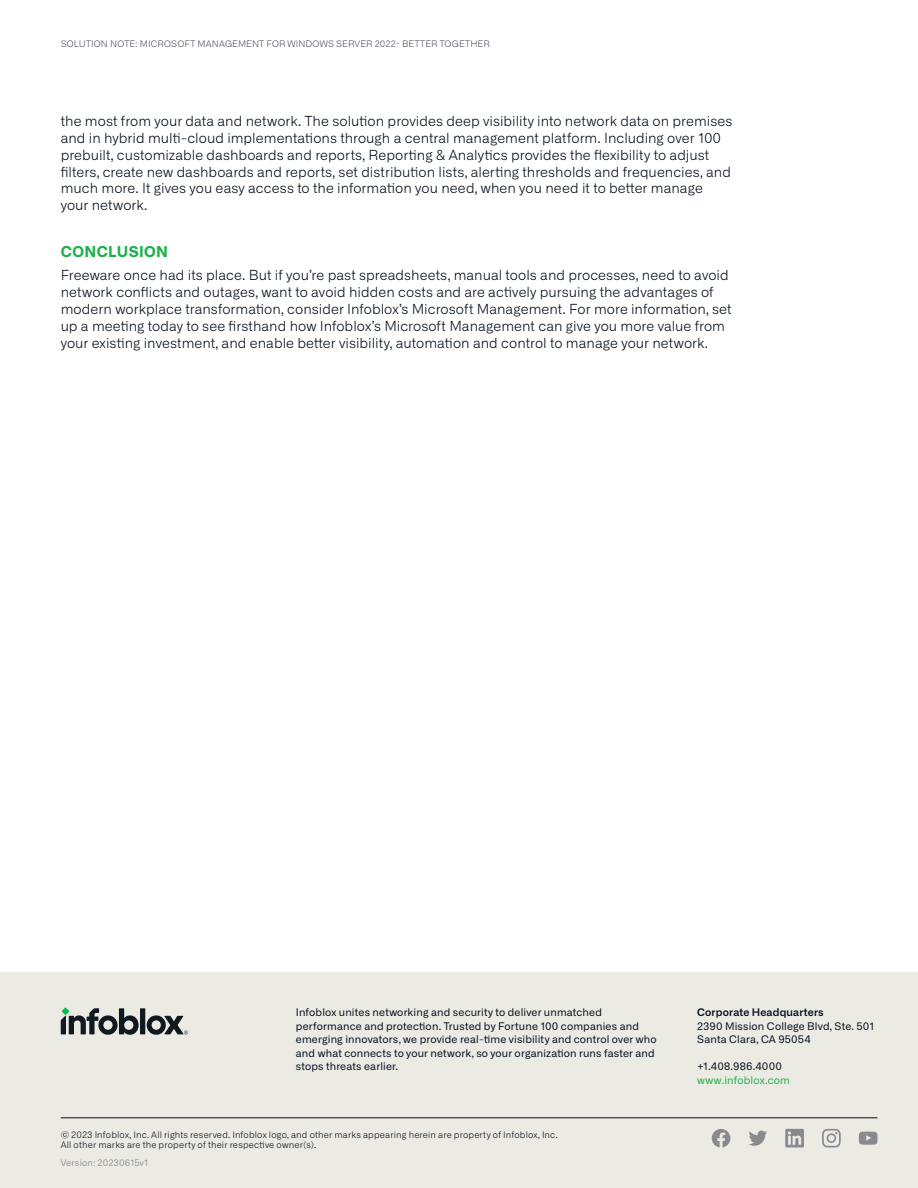
<style>
.page{position:relative;width:918px;height:1188px;background:#fff}
.page>*{position:absolute;margin:0;border:0;box-sizing:border-box;transform-origin:0 0}
.Heading_Level_1{font:700 15px "Alliance No.2";letter-spacing:.02em;color:#1eb14b}
.body_text{font:300 13.8px/16.8px "Alliance No.1";letter-spacing:.005em;color:#030f1e}
.t1{font:10.5px/13.5px "Alliance No.1";letter-spacing:.015em;color:#030f1e}
.t2{font:600 10.5px "Alliance No.1";letter-spacing:.015em;color:#030f1e}
.t3{font:10.5px "Alliance No.1";letter-spacing:.015em;color:#1eb14b}
.t4{font:300 9px/9.8px "Alliance No.1";letter-spacing:.02em;color:#030f1e}
.t5{font:300 9px "Alliance No.1";letter-spacing:.015em;color:#4d515e}
.Intro_body_text{font:300 9px "Alliance No.1";letter-spacing:.015em;color:#797b86}
</style>
<div class="page">
<div style="left:0;top:972px;width:918px;height:216px;background:#ebebe4"></div>
<div style="left:140px;top:1008px;width:5px;height:26px;background:#101820"></div>
<svg style="left:147px;top:1015px;width:41px;height:20px"></svg>
<svg style="left:61px;top:1008px;width:78px;height:27px"></svg>
<svg style="left:822px;top:1129px;width:19px;height:18px"></svg>
<svg style="left:859px;top:1132px;width:19px;height:13px"></svg>
<svg style="left:749px;top:1131px;width:18px;height:15px"></svg>
<svg style="left:785px;top:1129px;width:19px;height:19px"></svg>
<svg style="left:712px;top:1129px;width:18px;height:18px"></svg>
<hr style="left:61px;top:1118px;width:817px;height:1px;background:#030f1e">
<p class="t5" style="left:61px;top:39px;width:430px">SOLUTION NOTE: MICROSOFT MANAGEMENT FOR WINDOWS SERVER 2022- BETTER TOGETHER</p>
<p class="body_text" style="left:61px;top:113px;width:673px">the most from your data and network. The solution provides deep visibility into network data on premises and in hybrid multi-cloud implementations through a central management platform. Including over 100 prebuilt, customizable dashboards and reports, Reporting &amp; Analytics provides the flexibility to adjust filters, create new dashboards and reports, set distribution lists, alerting thresholds and frequencies, and much more. It gives you easy access to the information you need, when you need it to better manage your network.</p>
<p class="Heading_Level_1" style="left:61px;top:241px;width:109px">CONCLUSION</p>
<p class="body_text" style="left:61px;top:267px;width:672px">Freeware once had its place. But if you’re past spreadsheets, manual tools and processes, need to avoid network conflicts and outages, want to avoid hidden costs and are actively pursuing the advantages of modern workplace transformation, consider Infoblox’s Microsoft Management. For more information, set up a meeting today to see firsthand how Infoblox’s Microsoft Management can give you more value from your existing investment, and enable better visibility, automation and control to manage your network.</p>
<p class="t1" style="left:296px;top:1006px;width:362px">Infoblox unites networking and security to deliver unmatched performance and protection. Trusted by Fortune 100 companies and emerging innovators, we provide real-time visibility and control over who and what connects to your network, so your organization runs faster and stops threats earlier.</p>
<p class="t2" style="left:697px;top:1006px;width:128px">Corporate Headquarters</p>
<p class="t1" style="left:697px;top:1019px;width:179px">2390 Mission College Blvd, Ste. 501<br>Santa Clara, CA 95054</p>
<p class="t1" style="left:697px;top:1059px;width:86px">+1.408.986.4000</p>
<p class="t3" style="left:697px;top:1073px;width:94px">www.infoblox.com</p>
<p class="t4" style="left:61px;top:1130px;width:499px">© 2023 Infoblox, Inc. All rights reserved. Infoblox logo, and other marks appearing herein are property of Infoblox, Inc.<br>All other marks are the property of their respective owner(s).</p>
<p class="Intro_body_text" style="left:61px;top:1158px;width:89px">Version: 20230615v1</p>
</div>
